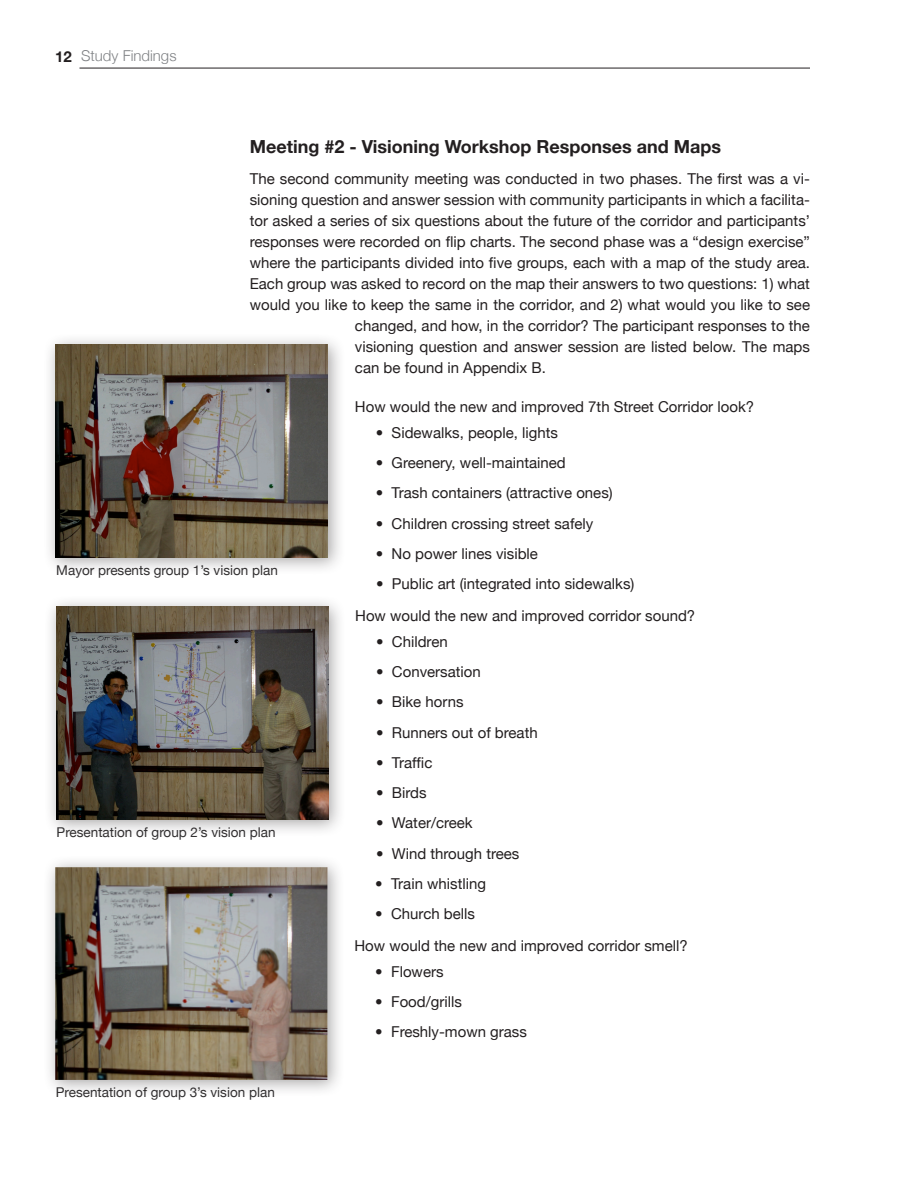
<style>
.page{position:relative;width:918px;height:1188px;background:#fff}
.page>*{position:absolute;margin:0;border:0;box-sizing:border-box;transform-origin:0 0}
.MajorSubHead{font:700 18px "Helvetica Neue";color:#231f20}
.Body_Text{font:15px "Helvetica Neue";color:#231f20}
.bulleted_text{font:15px "Helvetica Neue";color:#231f20}
.t1{font:300 15px "Helvetica Neue";color:#808285}
.t2{font:13.5px "Helvetica Neue";color:#312f30}
.s1{font-weight:700;color:#231f20}
</style>
<div class="page">
<hr style="left:80px;top:68px;width:730px;height:1px;background:#231f20">
<div style="left:43px;top:855px;width:303px;height:243px;background:#231f20;opacity:.4"></div>
<img style="left:55px;top:867px;width:272px;height:213px">
<div style="left:43px;top:332px;width:303px;height:243px;background:#231f20;opacity:.4"></div>
<img style="left:56px;top:345px;width:272px;height:213px">
<div style="left:43px;top:594px;width:303px;height:243px;background:#231f20;opacity:.4"></div>
<img style="left:56px;top:607px;width:272px;height:213px">
<p class="t1" style="left:55px;top:47px;width:123px"><span class="s1">12</span> Study Findings</p>
<p class="MajorSubHead" style="left:250px;top:135px;width:473px">Meeting #2 - Visioning Workshop Responses and Maps</p>
<p class="Body_Text" style="left:250px;top:170px;width:562px">The second community meeting was conducted in two phases. The first was a vi-</p>
<p class="Body_Text" style="left:250px;top:191px;width:562px">sioning question and answer session with community participants in which a facilita-</p>
<p class="Body_Text" style="left:250px;top:212px;width:562px">tor asked a series of six questions about the future of the corridor and participants’</p>
<p class="Body_Text" style="left:250px;top:233px;width:562px">responses were recorded on flip charts. The second phase was a “design exercise”</p>
<p class="Body_Text" style="left:250px;top:254px;width:562px">where the participants divided into five groups, each with a map of the study area.</p>
<p class="Body_Text" style="left:250px;top:275px;width:562px">Each group was asked to record on the map their answers to two questions: 1) what</p>
<p class="Body_Text" style="left:250px;top:296px;width:562px">would you like to keep the same in the corridor, and 2) what would you like to see</p>
<p class="Body_Text" style="left:355px;top:317px;width:456px">changed, and how, in the corridor? The participant responses to the</p>
<p class="Body_Text" style="left:355px;top:338px;width:457px">visioning question and answer session are listed below. The maps</p>
<p class="Body_Text" style="left:355px;top:359px;width:192px">can be found in Appendix B.</p>
<p class="Body_Text" style="left:355px;top:398px;width:401px">How would the new and improved 7th Street Corridor look?</p>
<p class="bulleted_text" style="left:376px;top:424px;width:184px">• Sidewalks, people, lights</p>
<p class="bulleted_text" style="left:376px;top:454px;width:192px">• Greenery, well-maintained</p>
<p class="bulleted_text" style="left:376px;top:484px;width:238px">• Trash containers (attractive ones)</p>
<p class="bulleted_text" style="left:376px;top:514px;width:219px">• Children crossing street safely</p>
<p class="bulleted_text" style="left:376px;top:545px;width:164px">• No power lines visible</p>
<p class="bulleted_text" style="left:376px;top:575px;width:260px">• Public art (integrated into sidewalks)</p>
<p class="Body_Text" style="left:355px;top:607px;width:342px">How would the new and improved corridor sound?</p>
<p class="bulleted_text" style="left:376px;top:632px;width:73px">• Children</p>
<p class="bulleted_text" style="left:376px;top:663px;width:106px">• Conversation</p>
<p class="bulleted_text" style="left:376px;top:693px;width:89px">• Bike horns</p>
<p class="bulleted_text" style="left:376px;top:723px;width:163px">• Runners out of breath</p>
<p class="bulleted_text" style="left:376px;top:754px;width:58px">• Traffic</p>
<p class="bulleted_text" style="left:376px;top:784px;width:52px">• Birds</p>
<p class="bulleted_text" style="left:376px;top:814px;width:98px">• Water/creek</p>
<p class="bulleted_text" style="left:376px;top:844px;width:145px">• Wind through trees</p>
<p class="bulleted_text" style="left:375px;top:875px;width:112px">• Train whistling</p>
<p class="bulleted_text" style="left:375px;top:905px;width:101px">• Church bells</p>
<p class="Body_Text" style="left:354px;top:937px;width:335px">How would the new and improved corridor smell?</p>
<p class="bulleted_text" style="left:375px;top:962px;width:70px">• Flowers</p>
<p class="bulleted_text" style="left:375px;top:993px;width:88px">• Food/grills</p>
<p class="bulleted_text" style="left:375px;top:1023px;width:153px">• Freshly-mown grass</p>
<p class="t2" style="left:56px;top:562px;width:223px">Mayor presents group 1’s vision plan</p>
<p class="t2" style="left:57px;top:824px;width:221px">Presentation of group 2’s vision plan</p>
<p class="t2" style="left:56px;top:1084px;width:221px">Presentation of group 3’s vision plan</p>
</div>
